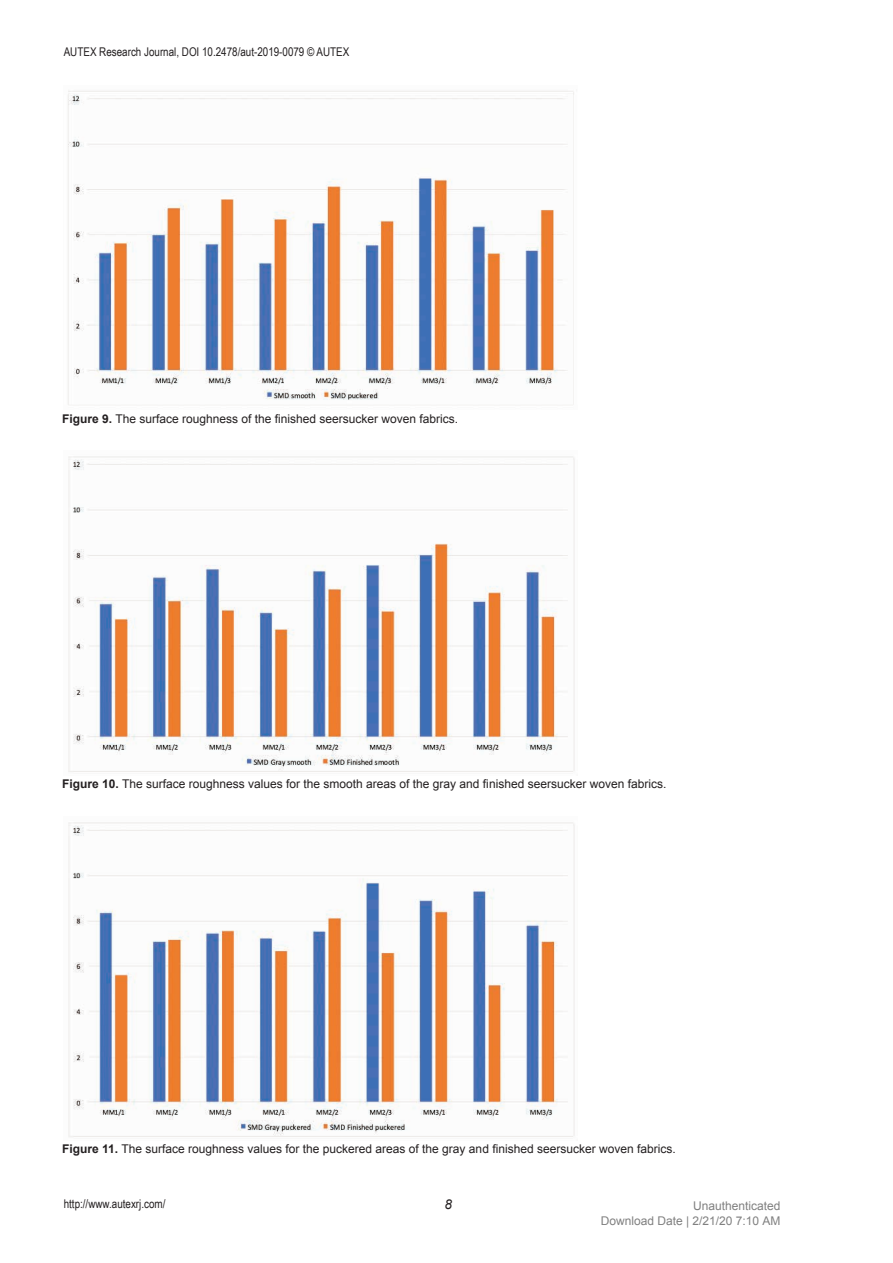
<style>
.page{position:relative;width:893px;height:1263px;background:#fff}
.page>*{position:absolute;margin:0;border:0;box-sizing:border-box;transform-origin:0 0}
.t1{font:italic 13.5px "Arial";color:#231f20}
.t2{font:12px "Arial";color:#231f20}
.t3{font:12px "Arial Narrow";color:#231f20}
.t4{font:12px/15px "Arial";color:#808080;text-align:right}
.s1{font-weight:700}
</style>
<div class="page">
<img style="left:68px;top:90px;width:506px;height:315px">
<img style="left:68px;top:456px;width:507px;height:316px">
<img style="left:68px;top:822px;width:507px;height:315px">
<p class="t3" style="left:64px;top:43px;width:287px">AUTEX Research Journal, DOI 10.2478/aut-2019-0079 © AUTEX</p>
<p class="t2" style="left:62px;top:410px;width:398px"><span class="s1">Figure 9.</span> The surface roughness of the finished seersucker woven fabrics.</p>
<p class="t2" style="left:62px;top:776px;width:606px"><span class="s1">Figure 10.</span> The surface roughness values for the smooth areas of the gray and finished seersucker woven fabrics.</p>
<p class="t2" style="left:62px;top:1141px;width:615px"><span class="s1">Figure 11.</span> The surface roughness values for the puckered areas of the gray and finished seersucker woven fabrics.</p>
<p class="t3" style="left:64px;top:1195px;width:103px">http://www.autexrj.com/</p>
<p class="t1" style="left:445px;top:1196px;width:9px">8</p>
<p class="t4" style="left:601px;top:1200px;width:181px">Unauthenticated<br>Download Date | 2/21/20 7:10 AM</p>
</div>
